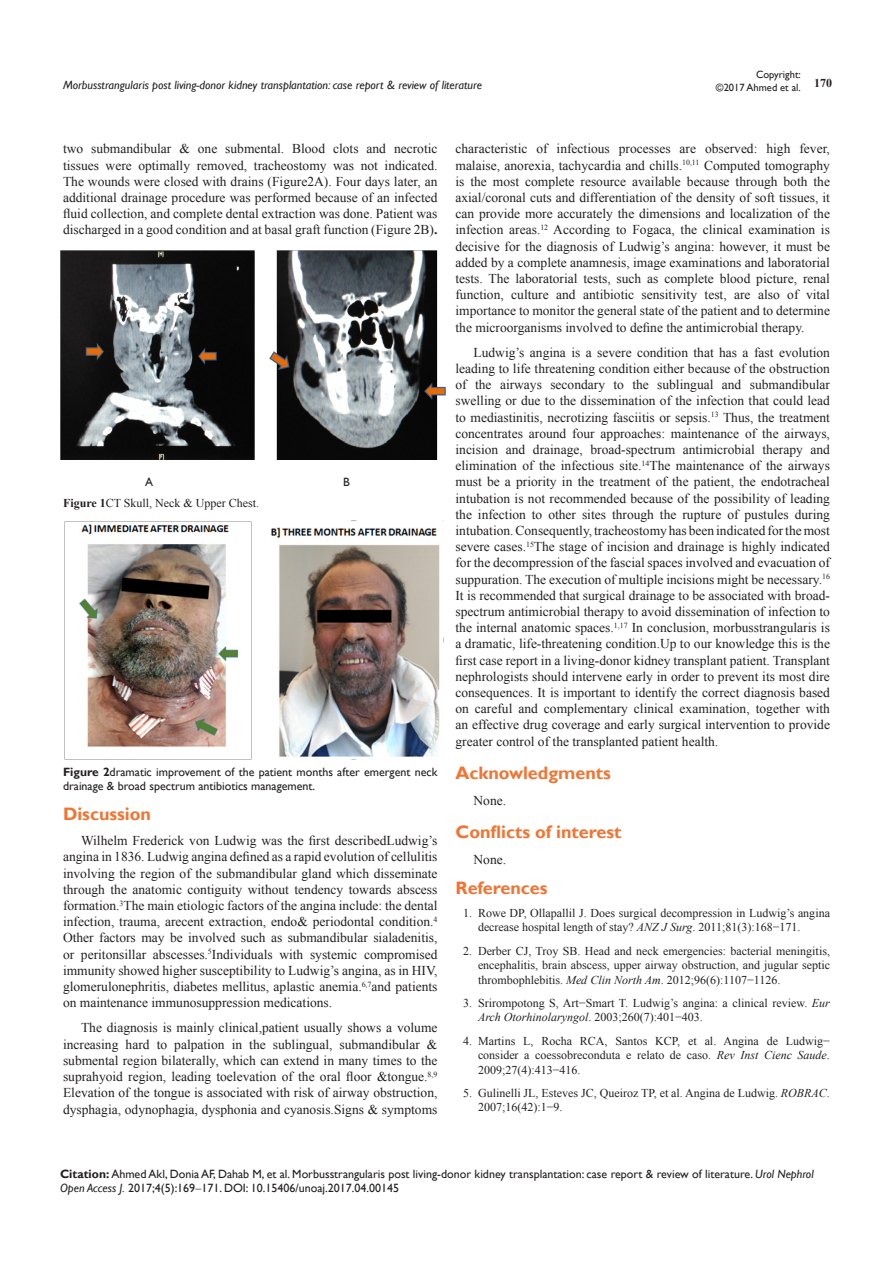
<style>
.page{position:relative;width:893px;height:1263px;background:#fff}
.page>*{position:absolute;margin:0;border:0;box-sizing:border-box;transform-origin:0 0}
.List_Paragraph{font:700 18px "Gill Sans";color:#f37331}
.t1{font:13.5px/16.2px "Times New Roman";color:#231f20;text-align:justify}
.t2{font:12px/14.4px "Times New Roman";color:#231f20}
.Citation{font:12px/14.4px "Gill Sans";color:#231f20}
.t3{font:italic 12px "Gill Sans";color:#231f20}
.t4{font:700 12px "Times New Roman";color:#231f20}
.List_Paragraph-2{font:12px "Gill Sans";color:#231f20}
.t5{font:10.5px/12.6px "Gill Sans";color:#231f20;text-align:right}
.s1{font-weight:700}
.s2{font-style:italic}
.s3{font-family:"Times New Roman"}
</style>
<div class="page">
<img style="left:60px;top:250px;width:194px;height:210px">
<img style="left:270px;top:250px;width:175px;height:210px">
<img style="left:79px;top:524px;width:160px;height:223px">
<img style="left:270px;top:521px;width:170px;height:236px">
<p class="t5" style="left:716px;top:69px;width:86px">Copyright:<br>©2017 Ahmed et al.</p>
<p class="t3" style="left:63px;top:78px;width:420px">Morbusstrangularis post living-donor kidney transplantation: case report &amp; review of literature</p>
<p class="t4" style="left:814px;top:75px;width:19px">170</p>
<p class="t1" style="left:63px;top:141px;width:376px">two submandibular &amp; one submental. Blood clots and necrotic tissues were optimally removed, tracheostomy was not indicated.<br>The wounds were closed with drains (Figure2A). Four days later, an additional drainage procedure was performed because of an infected fluid collection, and complete dental extraction was done. Patient was discharged in a good condition and at basal graft function (Figure 2B)<span class="s1">.</span></p>
<p class="List_Paragraph-2" style="left:145px;top:475px;width:10px">A</p>
<p class="List_Paragraph-2" style="left:343px;top:475px;width:8px">B</p>
<p class="t2" style="left:63px;top:496px;width:198px"><span class="s1">Figure 1</span>CT Skull, Neck &amp; Upper Chest.</p>
<p class="Citation" style="left:63px;top:765px;width:376px"><span class="s1">Figure 2</span>dramatic improvement of the patient months after emergent neck drainage &amp; broad spectrum antibiotics management.</p>
<p class="List_Paragraph" style="left:63px;top:803px;width:89px">Discussion</p>
<p class="t1" style="left:63px;top:832px;width:376px;text-indent:18px">Wilhelm Frederick von Ludwig was the first describedLudwig’s angina in 1836. Ludwig angina defined as a rapid evolution of cellulitis involving the region of the submandibular gland which disseminate through the anatomic contiguity without tendency towards abscess formation.<sup>3</sup>The main etiologic factors of the angina include: the dental infection, trauma, arecent extraction, endo&amp; periodontal condition.<sup>4<br></sup>Other factors may be involved such as submandibular sialadenitis, or peritonsillar abscesses.<sup>5</sup>Individuals with systemic compromised immunity showed higher susceptibility to Ludwig’s angina, as in HIV, glomerulonephritis, diabetes mellitus, aplastic anemia.<sup>6,7</sup>and patients on maintenance immunosuppression medications.</p>
<p class="t1" style="left:63px;top:1020px;width:376px;text-indent:18px">The diagnosis is mainly clinical,patient usually shows a volume increasing hard to palpation in the sublingual, submandibular &amp; submental region bilaterally, which can extend in many times to the suprahyoid region, leading toelevation of the oral floor &amp;tongue.<sup>8,9<br></sup>Elevation of the tongue is associated with risk of airway obstruction, dysphagia, odynophagia, dysphonia and cyanosis.Signs &amp; symptoms</p>
<p class="t1" style="left:455px;top:141px;width:376px">characteristic of infectious processes are observed: high fever, malaise, anorexia, tachycardia and chills.<sup>10,11</sup> Computed tomography is the most complete resource available because through both the axial/coronal cuts and differentiation of the density of soft tissues, it can provide more accurately the dimensions and localization of the infection areas.<sup>12</sup> According to Fogaca, the clinical examination is decisive for the diagnosis of Ludwig’s angina: however, it must be added by a complete anamnesis, image examinations and laboratorial tests. The laboratorial tests, such as complete blood picture, renal function, culture and antibiotic sensitivity test, are also of vital importance to monitor the general state of the patient and to determine the microorganisms involved to define the antimicrobial therapy.</p>
<p class="t1" style="left:455px;top:344px;width:376px;text-indent:18px">Ludwig’s angina is a severe condition that has a fast evolution leading to life threatening condition either because of the obstruction of the airways secondary to the sublingual and submandibular swelling or due to the dissemination of the infection that could lead to mediastinitis, necrotizing fasciitis or sepsis.<sup>13</sup> Thus, the treatment concentrates around four approaches: maintenance of the airways, incision and drainage, broad-spectrum antimicrobial therapy and elimination of the infectious site.<sup>14</sup>The maintenance of the airways must be a priority in the treatment of the patient, the endotracheal intubation is not recommended because of the possibility of leading the infection to other sites through the rupture of pustules during intubation. Consequently, tracheostomy has been indicated for the most severe cases.<sup>15</sup>The stage of incision and drainage is highly indicated for the decompression of the fascial spaces involved and evacuation of suppuration. The execution of multiple incisions might be necessary.<sup>16<br></sup>It is recommended that surgical drainage to be associated with broad&shy;spectrum antimicrobial therapy to avoid dissemination of infection to the internal anatomic spaces.<sup>1,17</sup> In conclusion, morbusstrangularis is a dramatic, life-threatening condition.Up to our knowledge this is the first case report in a living-donor kidney transplant patient. Transplant nephrologists should intervene early in order to prevent its most dire consequences. It is important to identify the correct diagnosis based on careful and complementary clinical examination, together with an effective drug coverage and early surgical intervention to provide greater control of the transplanted patient health.</p>
<p class="List_Paragraph" style="left:455px;top:762px;width:157px">Acknowledgments</p>
<p class="t1" style="left:473px;top:792px;width:34px">None.</p>
<p class="List_Paragraph" style="left:455px;top:821px;width:168px">Conflicts of interest</p>
<p class="t1" style="left:473px;top:851px;width:34px">None.</p>
<p class="List_Paragraph" style="left:455px;top:877px;width:94px">References</p>
<p class="t2" style="left:478px;top:905px;width:353px;text-indent:-15px">1. Rowe DP, Ollapallil J. Does surgical decompression in Ludwig’s angina decrease hospital length of stay? <span class="s2">ANZ J Surg</span>. 2011;81(3):168−171.</p>
<p class="t2" style="left:478px;top:943px;width:353px;text-align:justify;text-indent:-15px">2. Derber CJ, Troy SB. Head and neck emergencies: bacterial meningitis, encephalitis, brain abscess, upper airway obstruction, and jugular septic thrombophlebitis. <span class="s2">Med Clin North Am</span>. 2012;96(6):1107−1126.</p>
<p class="t2" style="left:478px;top:995px;width:353px;text-indent:-15px">3. Srirompotong S, Art−Smart T. Ludwig’s angina: a clinical review. <span class="s2">Eur<br>Arch Otorhinolaryngol</span>. 2003;260(7):401−403.</p>
<p class="t2" style="left:478px;top:1033px;width:353px;text-align:justify;text-indent:-15px">4. Martins L, Rocha RCA, Santos KCP, et al. Angina de Ludwig− consider a coessobreconduta e relato de caso. <span class="s2">Rev Inst Cienc Saude</span>.<br>2009;27(4):413−416.</p>
<p class="t2" style="left:478px;top:1085px;width:353px;text-indent:-15px">5. Gulinelli JL, Esteves JC, Queiroz TP, et al. Angina de Ludwig. <span class="s2">ROBRAC</span>.<br>2007;16(42):1−9.</p>
<p class="Citation" style="left:60px;top:1167px;width:755px"><span class="s1">Citation:</span> Ahmed Akl, Donia AF, Dahab M, et al. Morbusstrangularis post living-donor kidney transplantation: case report &amp; review of literature. <span class="s2">Urol Nephrol<br>Open Access J.</span> 2017;4(5):169<span class="s3">‒</span>171. DOI: 10.15406/unoaj.2017.04.00145</p>
</div>
